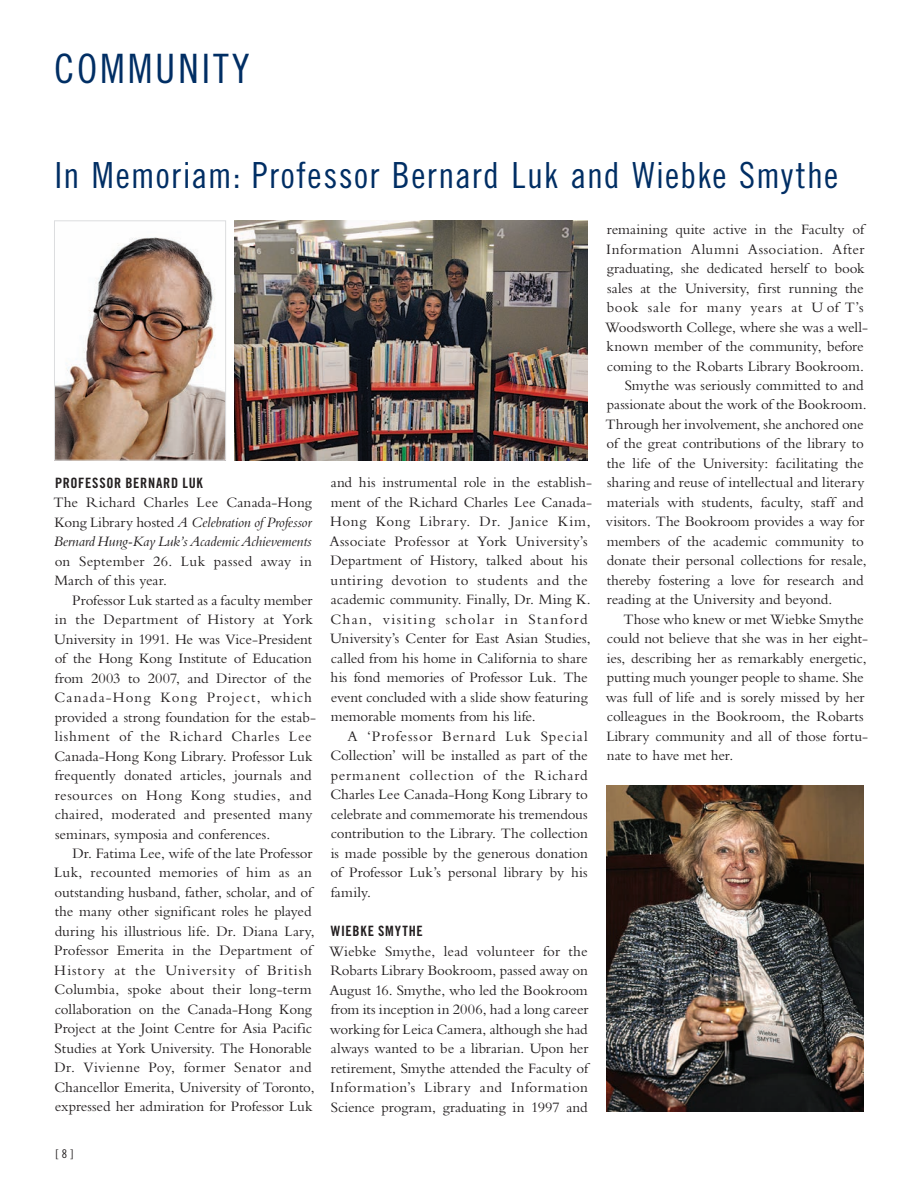
<style>
.page{position:relative;width:918px;height:1188px;background:#fff}
.page>*{position:absolute;margin:0;border:0;box-sizing:border-box;transform-origin:0 0}
.t1{font:40.5px "Trade Gothic LT Std Cn 18";letter-spacing:.07em;color:#002e64}
.t2{font:36px "Trade Gothic LT Std Cn 18";letter-spacing:.035em;color:#002e64}
.t3{font:15px/19.5px "Bembo";color:#231f20}
.t4{font:italic 15px/19.5px "Bembo";letter-spacing:-.01em;color:#231f20;text-align:justify}
.t5{font:15px "Bembo";letter-spacing:.03em;color:#231f20}
.t6{font:15px "Bembo";letter-spacing:.035em;color:#231f20}
.t7{font:14.25px "Trade Gothic LT Std Bd Cn 20";letter-spacing:.045em;color:#231f20}
.t8{font:12px "Trade Gothic LT Std Cn 18";color:#231f20}
.s1{font-style:normal}
</style>
<div class="page">
<img style="left:56px;top:237px;width:168px;height:222px">
<div style="left:54px;top:221px;width:172px;height:240px;border:1px solid #dcdddf"></div>
<img style="left:606px;top:785px;width:257px;height:326px">
<img style="left:234px;top:220px;width:354px;height:241px">
<h1 class="t1" style="left:54px;top:45px;width:197px">COMMUNITY</h1>
<h2 class="t2" style="left:54px;top:154px;width:785px">In Memoriam: Professor Bernard Luk and Wiebke Smythe</h2>
<p class="t7" style="left:55px;top:474px;width:149px">PROFESSOR BERNARD LUK</p>
<p class="t4" style="left:53px;top:492px;width:260px"><span class="s1">The Richard Charles Lee Canada-Hong Kong Library hosted</span> A Celebration of Professor Bernard Hung-Kay Luk’s Academic Achievements</p>
<p class="t3" style="left:54px;top:551px;width:259px">on September 26. Luk passed away in<br>March of this year.</p>
<p class="t3" style="left:54px;top:590px;width:263px;text-indent:18px">Professor Luk started as a faculty member in the Department of History at York University in 1991. He was Vice-President of the Hong Kong Institute of Education from 2003 to 2007, and Director of the Canada-Hong Kong Project, which provided a strong foundation for the estab&shy;lishment of the Richard Charles Lee Canada-Hong Kong Library. Professor Luk frequently donated articles, journals and resources on Hong Kong studies, and chaired, moderated and presented many seminars, symposia and conferences.</p>
<p class="t3" style="left:54px;top:843px;width:262px;text-indent:18px">Dr. Fatima Lee, wife of the late Professor Luk, recounted memories of him as an outstanding husband, father, scholar, and of the many other significant roles he played during his illustrious life. Dr. Diana Lary, Professor Emerita in the Department of History at the University of British Columbia, spoke about their long-term collaboration on the Canada-Hong Kong Project at the Joint Centre for Asia Pacific Studies at York University. The Honorable Dr. Vivienne Poy, former Senator and Chancellor Emerita, University of Toronto, expressed her admiration for Professor Luk</p>
<p class="t3" style="left:329px;top:473px;width:264px">and his instrumental role in the establish&shy;ment of the Richard Charles Lee Canada-Hong Kong Library. Dr. Janice Kim, Associate Professor at York University’s Department of History, talked about his untiring devotion to students and the academic community. Finally, Dr. Ming K.<br>Chan, visiting scholar in Stanford University’s Center for East Asian Studies, called from his home in California to share his fond memories of Professor Luk. The event concluded with a slide show featuring memorable moments from his life.</p>
<p class="t3" style="left:330px;top:726px;width:259px;text-align:justify;text-indent:17px">A ‘Professor Bernard Luk Special Collection’ will be installed as part of the permanent collection of the Richard Charles Lee Canada-Hong Kong Library to celebrate and commemorate his tremendous contribution to the Library. The collection is made possible by the generous donation of Professor Luk’s personal library by his family.</p>
<p class="t7" style="left:331px;top:922px;width:93px">WIEBKE SMYTHE</p>
<p class="t3" style="left:329px;top:941px;width:261px;text-align:justify">Wiebke Smythe, lead volunteer for the Robarts Library Bookroom, passed away on August 16. Smythe, who led the Bookroom from its inception in 2006, had a long career working for Leica Camera, although she had always wanted to be a librarian. Upon her retirement, Smythe attended the Faculty of Information’s Library and Information Science program, graduating in 1997 and</p>
<p class="t3" style="left:607px;top:219px;width:259px">remaining quite active in the Faculty of</p>
<p class="t5" style="left:606px;top:240px;width:260px">Information Alumni Association. After</p>
<p class="t3" style="left:607px;top:258px;width:260px">graduating, she dedicated herself to book</p>
<p class="t3" style="left:607px;top:278px;width:258px">sales at the University, first running the</p>
<p class="t6" style="left:607px;top:299px;width:259px">book sale for many years at U of T’s</p>
<p class="t3" style="left:605px;top:317px;width:264px">Woodsworth College, where she was a well-</p>
<p class="t3" style="left:607px;top:336px;width:259px">known member of the community, before</p>
<p class="t3" style="left:607px;top:356px;width:259px">coming to the Robarts Library Bookroom.</p>
<p class="t3" style="left:625px;top:375px;width:240px">Smythe was seriously committed to and</p>
<p class="t3" style="left:607px;top:395px;width:261px">passionate about the work of the Bookroom.</p>
<p class="t3" style="left:606px;top:414px;width:260px">Through her involvement, she anchored one</p>
<p class="t3" style="left:607px;top:434px;width:259px">of the great contributions of the library to</p>
<p class="t3" style="left:607px;top:453px;width:259px">the life of the University: facilitating the</p>
<p class="t3" style="left:607px;top:473px;width:259px">sharing and reuse of intellectual and literary</p>
<p class="t3" style="left:607px;top:492px;width:258px">materials with students, faculty, staff and</p>
<p class="t3" style="left:606px;top:512px;width:260px">visitors. The Bookroom provides a way for</p>
<p class="t3" style="left:607px;top:531px;width:259px">members of the academic community to</p>
<p class="t3" style="left:607px;top:551px;width:261px">donate their personal collections for resale,</p>
<p class="t3" style="left:607px;top:570px;width:258px">thereby fostering a love for research and</p>
<p class="t3" style="left:607px;top:590px;width:227px">reading at the University and beyond.</p>
<p class="t3" style="left:624px;top:609px;width:242px">Those who knew or met Wiebke Smythe</p>
<p class="t3" style="left:607px;top:629px;width:263px">could not believe that she was in her eight-</p>
<p class="t3" style="left:607px;top:648px;width:262px">ies, describing her as remarkably energetic,</p>
<p class="t3" style="left:607px;top:668px;width:258px">putting much younger people to shame. She</p>
<p class="t3" style="left:606px;top:687px;width:260px">was full of life and is sorely missed by her</p>
<p class="t3" style="left:607px;top:707px;width:258px">colleagues in the Bookroom, the Robarts</p>
<p class="t3" style="left:606px;top:726px;width:263px">Library community and all of those fortu-</p>
<p class="t3" style="left:607px;top:746px;width:128px">nate to have met her.</p>
<p class="t8" style="left:56px;top:1147px;width:19px">[ 8 ]</p>
</div>
